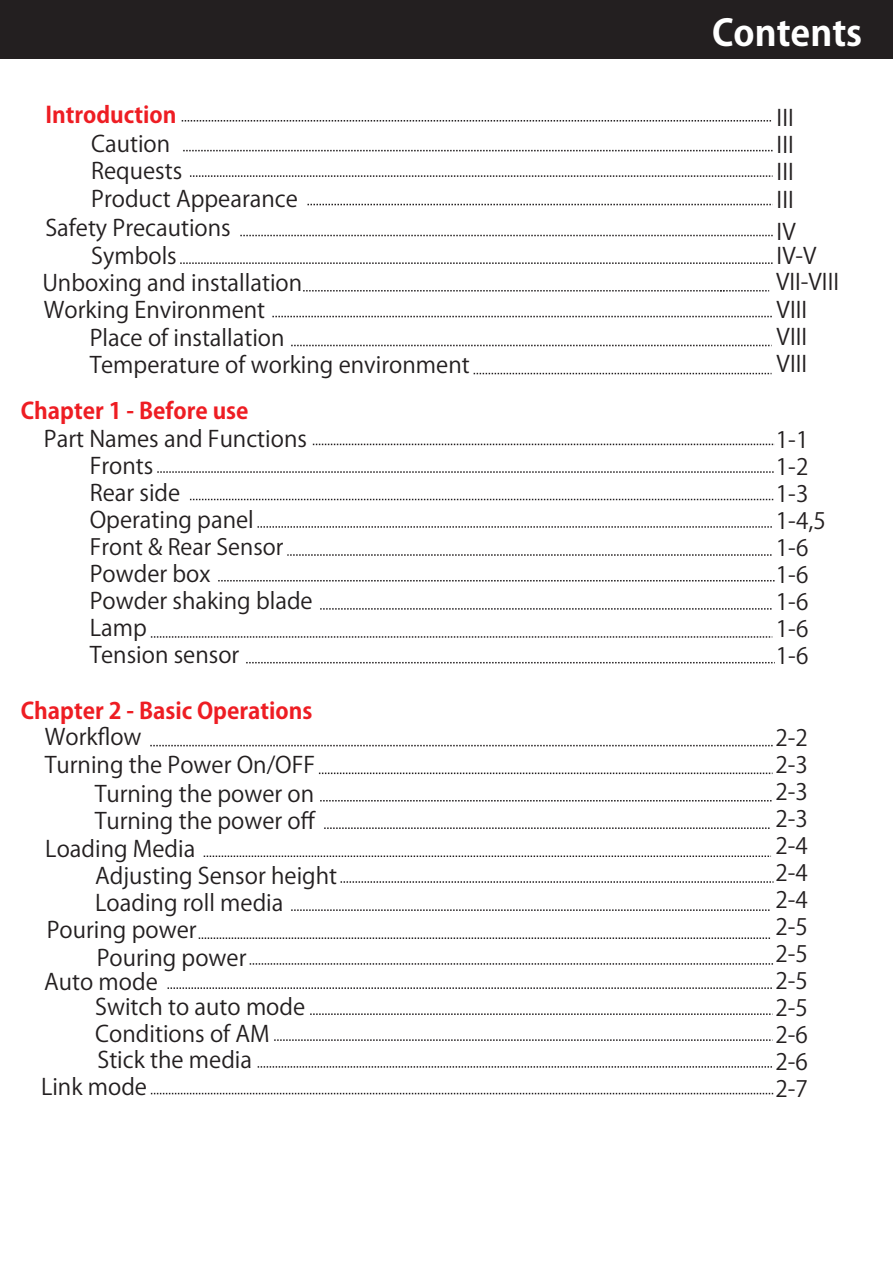
<style>
.page{position:relative;width:893px;height:1263px;background:#fff}
.page>*{position:absolute;margin:0;border:0;box-sizing:border-box;transform-origin:0 0}
.t1{font:36px "Koz Go Pr 6 N Bold 90 msp RKSJ H";color:#fff}
.t2{font:22.5px/27px "Koz Go Pr 6 N Regular 90 msp RKSJ H";color:#231f20}
.t3{font:22.5px "Koz Go Pr 6 N Bold 90 msp RKSJ H";color:#ee1d23}
.t4{font:22.05px "Koz Go Pr 6 N Regular 90 msp RKSJ H";color:#231f20}
</style>
<div class="page">
<div style="left:0;top:0;width:892px;height:59px;background:#231f20"></div>
<svg style="left:182px;top:120px;width:589px;height:2px"></svg>
<svg style="left:183px;top:150px;width:589px;height:1px"></svg>
<svg style="left:190px;top:175px;width:582px;height:2px"></svg>
<svg style="left:307px;top:204px;width:464px;height:1px"></svg>
<svg style="left:240px;top:235px;width:533px;height:1px"></svg>
<svg style="left:180px;top:262px;width:592px;height:2px"></svg>
<svg style="left:291px;top:345px;width:479px;height:1px"></svg>
<svg style="left:272px;top:316px;width:500px;height:1px"></svg>
<svg style="left:474px;top:373px;width:297px;height:1px"></svg>
<svg style="left:313px;top:444px;width:462px;height:1px"></svg>
<svg style="left:157px;top:471px;width:617px;height:2px"></svg>
<svg style="left:257px;top:526px;width:515px;height:2px"></svg>
<svg style="left:190px;top:499px;width:583px;height:1px"></svg>
<svg style="left:287px;top:554px;width:484px;height:2px"></svg>
<svg style="left:218px;top:580px;width:556px;height:2px"></svg>
<svg style="left:320px;top:608px;width:451px;height:2px"></svg>
<svg style="left:151px;top:636px;width:621px;height:2px"></svg>
<svg style="left:246px;top:662px;width:529px;height:1px"></svg>
<svg style="left:150px;top:745px;width:623px;height:1px"></svg>
<svg style="left:319px;top:773px;width:453px;height:1px"></svg>
<svg style="left:324px;top:827px;width:445px;height:2px"></svg>
<svg style="left:320px;top:800px;width:451px;height:2px"></svg>
<svg style="left:204px;top:856px;width:567px;height:1px"></svg>
<svg style="left:341px;top:881px;width:432px;height:2px"></svg>
<svg style="left:291px;top:909px;width:478px;height:2px"></svg>
<svg style="left:199px;top:937px;width:571px;height:2px"></svg>
<svg style="left:250px;top:963px;width:523px;height:2px"></svg>
<svg style="left:258px;top:1066px;width:514px;height:2px"></svg>
<svg style="left:168px;top:987px;width:604px;height:2px"></svg>
<svg style="left:310px;top:1013px;width:461px;height:2px"></svg>
<svg style="left:274px;top:1039px;width:497px;height:2px"></svg>
<svg style="left:151px;top:1093px;width:622px;height:1px"></svg>
<svg style="left:303px;top:290px;width:466px;height:2px"></svg>
<h1 class="t1" style="left:712px;top:19px;width:152px">Contents</h1>
<p class="t3" style="left:45px;top:106px;width:132px">Introduction</p>
<p class="t2" style="left:91px;top:133px;width:81px">Caution</p>
<p class="t2" style="left:91px;top:160px;width:93px">Requests</p>
<p class="t2" style="left:91px;top:188px;width:208px">Product Appearance</p>
<p class="t2" style="left:45px;top:217px;width:187px">Safety Precautions</p>
<p class="t2" style="left:91px;top:245px;width:87px">Symbols</p>
<p class="t2" style="left:90px;top:299px;width:381px;line-height:27.6px;text-indent:-46px">Working Environment<br>Place of installation<br>Temperature of working environment</p>
<p class="t3" style="left:21px;top:403px;width:229px">Chapter 1 - Before use</p>
<p class="t2" style="left:90px;top:428px;width:219px;text-indent:-46px">Part Names and Functions<br>Fronts<br>Rear side<br>Operating panel</p>
<p class="t2" style="left:90px;top:563px;width:224px">Powder box<br>Powder shaking blade<br>Lamp<br>Tension sensor</p>
<p class="t3" style="left:21px;top:702px;width:293px">Chapter 2 - Basic Operations</p>
<p class="t2" style="left:45px;top:726px;width:98px">Workflow</p>
<p class="t2" style="left:95px;top:783px;width:223px">Turning the power on<br>Turning the power off</p>
<p class="t2" style="left:776px;top:107px;width:19px;text-align:justify">III III III III</p>
<p class="t2" style="left:776px;top:223px;width:41px;line-height:24px">IV<br>IV-V</p>
<p class="t2" style="left:776px;top:300px;width:32px;text-align:justify">VIII VIII VIII</p>
<p class="t2" style="left:42px;top:272px;width:261px">Unboxing and installation</p>
<p class="t2" style="left:776px;top:271px;width:64px">VII-VIII</p>
<p class="t2" style="left:776px;top:429px;width:51px">1-1<br>1-2<br>1-3<br>1-4,5<br>1-6<br>1-6<br>1-6<br>1-6<br>1-6</p>
<p class="t4" style="left:90px;top:538px;width:195px">Front &amp; Rear Sensor</p>
<p class="t2" style="left:775px;top:727px;width:34px;text-align:justify">2-2<br>2-3<br>2-3<br>2-3<br>2-4<br>2-4<br>2-4<br>2-5<br>2-5<br>2-5<br>2-5<br>2-6<br>2-6<br>2-7</p>
<p class="t2" style="left:45px;top:754px;width:272px">Turning the Power On/OFF</p>
<p class="t2" style="left:45px;top:838px;width:152px">Loading Media</p>
<p class="t2" style="left:95px;top:865px;width:243px">Adjusting Sensor height<br>Loading roll media</p>
<p class="t2" style="left:47px;top:919px;width:151px">Pouring power</p>
<p class="t2" style="left:97px;top:947px;width:151px">Pouring power</p>
<p class="t2" style="left:44px;top:971px;width:115px">Auto mode</p>
<p class="t2" style="left:95px;top:996px;width:212px">Switch to auto mode</p>
<p class="t2" style="left:95px;top:1023px;width:176px">Conditions of AM</p>
<p class="t2" style="left:97px;top:1049px;width:156px">Stick the media</p>
<p class="t2" style="left:41px;top:1076px;width:108px">Link mode</p>
</div>
